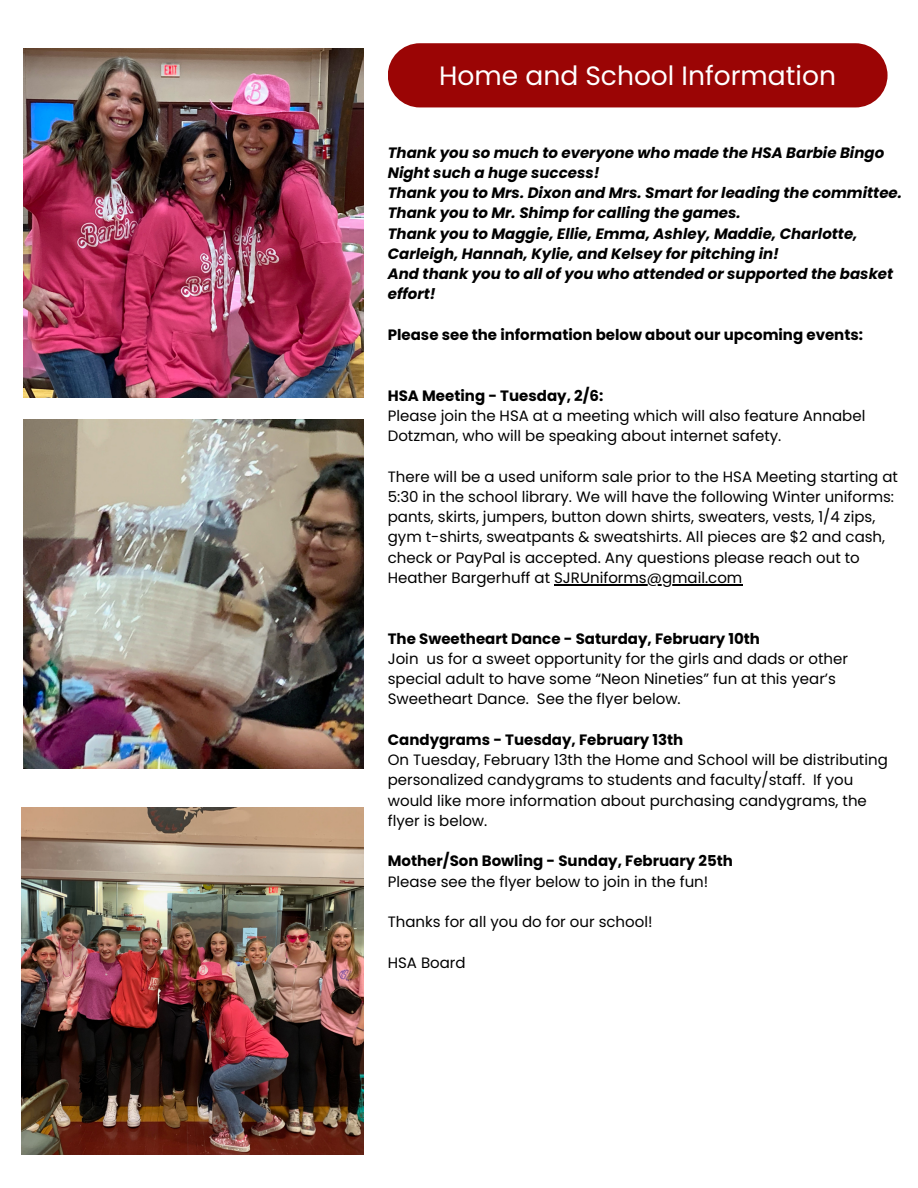
<style>
.page{position:relative;width:918px;height:1188px;background:#fff}
.page>*{position:absolute;margin:0;border:0;box-sizing:border-box;transform-origin:0 0}
.t1{font:26.55px "Poppins";color:#fff}
.t2{font:15px/20.2px "Poppins";color:#000}
.t3{font:italic 700 15px/20.2px "Poppins";color:#000}
.t4{font:700 15px "Poppins";color:#000}
.s1{font-weight:700}
</style>
<div class="page">
<div style="left:388px;top:43px;width:500px;height:64px;background:#9b0505;border-radius:32px"></div>
<img style="left:24px;top:420px;width:340px;height:349px">
<img style="left:21px;top:808px;width:342px;height:346px">
<img style="left:24px;top:49px;width:340px;height:349px">
<hr style="left:554px;top:584px;width:188px;height:1px;background:#000">
<p class="t1" style="left:439px;top:57px;width:398px">Home and School Information</p>
<h1 class="t3" style="left:388px;top:142px;width:516px">Thank you so much to everyone who made the HSA Barbie Bingo Night such a huge success!<br>Thank you to Mrs. Dixon and Mrs. Smart for leading the committee.<br>Thank you to Mr. Shimp for calling the games.<br>Thank you to Maggie, Ellie, Emma, Ashley, Maddie, Charlotte, Carleigh, Hannah, Kylie, and Kelsey for pitching in!<br>And thank you to all of you who attended or supported the basket effort!</h1>
<h2 class="t4" style="left:388px;top:324px;width:477px">Please see the information below about our upcoming events:</h2>
<h2 class="t4" style="left:388px;top:385px;width:217px">HSA Meeting - Tuesday, 2/6:</h2>
<p class="t2" style="left:388px;top:406px;width:479px">Please join the HSA at a meeting which will also feature Annabel<br>Dotzman, who will be speaking about internet safety.</p>
<p class="t2" style="left:388px;top:466px;width:512px">There will be a used uniform sale prior to the HSA Meeting starting at<br>5:30 in the school library. We will have the following Winter uniforms:</p>
<p class="t2" style="left:388px;top:507px;width:499px">pants, skirts, jumpers, button down shirts, sweaters, vests, 1/4 zips, gym t-shirts, sweatpants &amp; sweatshirts. All pieces are $2 and cash, check or PayPal is accepted. Any questions please reach out to Heather Bargerhuff at SJRUniforms@gmail.com</p>
<p class="t2" style="left:388px;top:628px;width:462px"><span class="s1">The Sweetheart Dance - Saturday, February 10th<br></span>Join us for a sweet opportunity for the girls and dads or other</p>
<p class="t2" style="left:388px;top:669px;width:450px">special adult to have some “Neon Nineties” fun at this year’s<br>Sweetheart Dance. See the flyer below.</p>
<p class="t2" style="left:388px;top:730px;width:502px"><span class="s1">Candygrams - Tuesday, February 13th<br></span>On Tuesday, February 13th the Home and School will be distributing</p>
<p class="t2" style="left:388px;top:770px;width:481px">personalized candygrams to students and faculty/staff. If you would like more information about purchasing candygrams, the flyer is below.</p>
<p class="t4" style="left:388px;top:851px;width:347px">Mother/Son Bowling - Sunday, February 25th</p>
<p class="t2" style="left:388px;top:871px;width:322px">Please see the flyer below to join in the fun!</p>
<p class="t2" style="left:388px;top:912px;width:266px">Thanks for all you do for our school!</p>
<p class="t2" style="left:388px;top:952px;width:79px">HSA Board</p>
</div>
